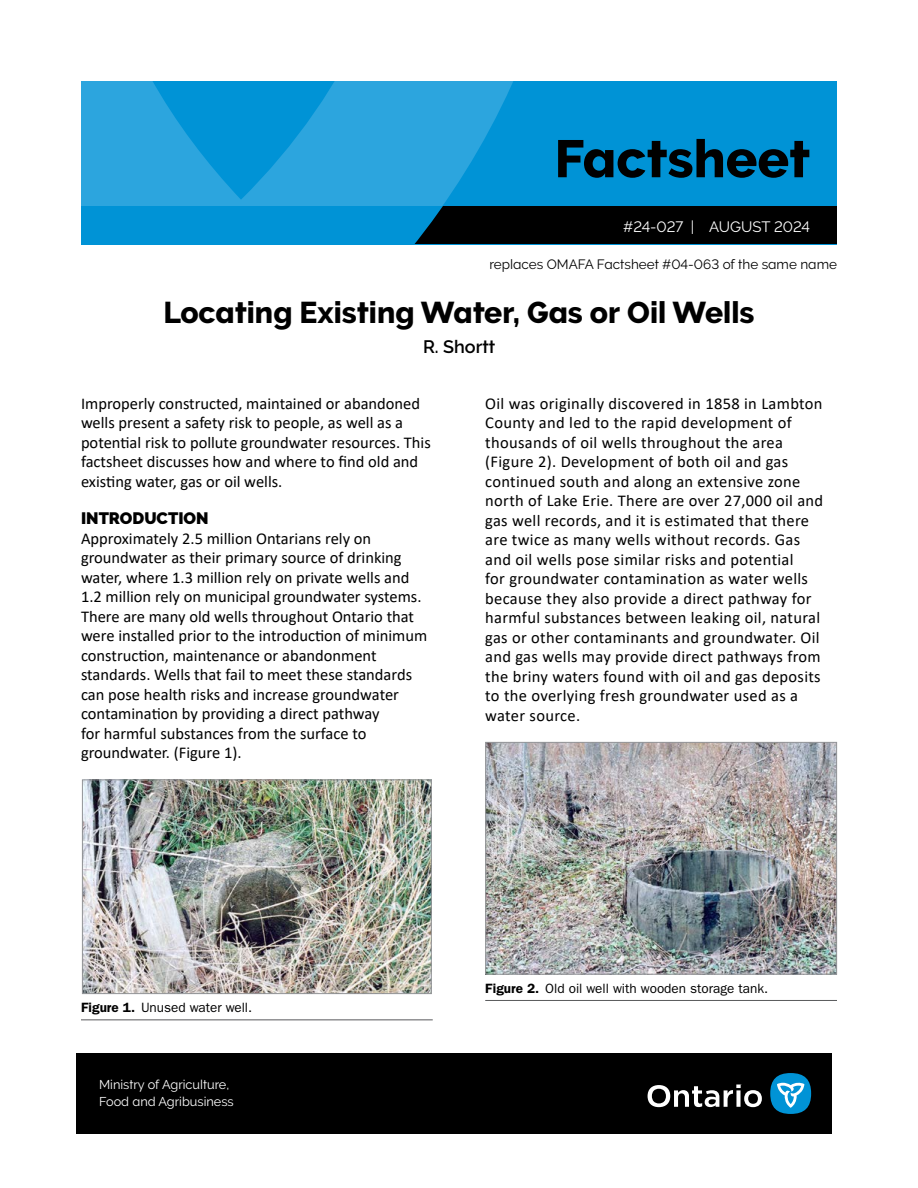
<style>
.page{position:relative;width:918px;height:1188px;background:#fff}
.page>*{position:absolute;margin:0;border:0;box-sizing:border-box;transform-origin:0 0}
.page_one_Title_-_ENGLISH{font:800 52.5px "Raleway";color:#000}
.t1{font:800 30px "Raleway";color:#000}
.Author{font:600 18px "Raleway";color:#000}
.BT{font:16.5px/19.5px "Calibri";color:#000}
.BT-2{font:16.5px/19.5px "Calibri";letter-spacing:.02em;color:#000}
.Heading_1{font:900 16.5px "Raleway";color:#000}
.Agdex{font:15px "Raleway";color:#fff}
.Figure_caption_w_rule{font:13.5px "ITC Franklin Gothic Std";color:#000}
.Replaces_Text{font:13.5px "Raleway";color:#000}
.Title_-_ministry{font:12.75px/16.5px "Raleway";color:#fff}
.s1{font-weight:600}
</style>
<div class="page">
<div style="left:81px;top:81px;width:756px;height:163px;background:#0093d6"></div>
<svg style="left:81px;top:81px;width:514px;height:126px;fill:#2ca5de"></svg>
<div style="left:76px;top:1053px;width:756px;height:81px;background:#000"></div>
<div style="left:770px;top:1073px;width:41px;height:41px;background:#0093d6;border-radius:50%"></div>
<svg style="left:777px;top:1082px;width:27px;height:26px"></svg>
<svg style="left:648px;top:1085px;width:114px;height:22px"></svg>
<div style="left:405px;top:207px;width:432px;height:37px;background:#000"></div>
<svg style="left:405px;top:207px;width:37px;height:37px"></svg>
<hr style="left:81px;top:1019px;width:352px;height:1px;background:#58595b">
<img style="left:84px;top:781px;width:346px;height:211px">
<div style="left:82px;top:779px;width:350px;height:215px;border:1px solid #939598"></div>
<hr style="left:485px;top:1000px;width:352px;height:1px;background:#58595b">
<img style="left:487px;top:744px;width:348px;height:229px">
<div style="left:485px;top:742px;width:352px;height:233px;border:1px solid #939598"></div>
<h1 class="page_one_Title_-_ENGLISH" style="left:555px;top:129px;width:257px">Factsheet</h1>
<p class="Agdex" style="left:623px;top:219px;width:188px">#24-027 | AUGUST 2024</p>
<p class="Replaces_Text" style="left:489px;top:257px;width:349px">replaces OMAFA Factsheet #04-063 of the same name</p>
<h1 class="t1" style="left:163px;top:296px;width:593px">Locating Existing Water, Gas or Oil Wells</h1>
<p class="Author" style="left:423px;top:337px;width:74px">R. Shortt</p>
<p class="BT" style="left:81px;top:393px;width:351px">Improperly constructed, maintained or abandoned wells present a safety risk to people, as well as a potential risk to pollute groundwater resources. This factsheet discusses how and where to find old and existing water, gas or oil wells.</p>
<h2 class="Heading_1" style="left:81px;top:509px;width:129px">INTRODUCTION</h2>
<p class="BT" style="left:81px;top:528px;width:348px">Approximately 2.5 million Ontarians rely on groundwater as their primary source of drinking water, where 1.3 million rely on private wells and 1.2 million rely on municipal groundwater systems.<br>There are many old wells throughout Ontario that were installed prior to the introduction of minimum construction, maintenance or abandonment standards. Wells that fail to meet these standards can pose health risks and increase groundwater contamination by providing a direct pathway<br>for harmful substances from the surface to groundwater. (Figure 1).</p>
<p class="BT-2" style="left:485px;top:393px;width:340px">Oil was originally discovered in 1858 in Lambton County and led to the rapid development of thousands of oil wells throughout the area (Figure 2). Development of both oil and gas continued south and along an extensive zone north of Lake Erie. There are over 27,000 oil and gas well records, and it is estimated that there are twice as many wells without records. Gas and oil wells pose similar risks and potential<br>for groundwater contamination as water wells because they also provide a direct pathway for harmful substances between leaking oil, natural gas or other contaminants and groundwater. Oil and gas wells may provide direct pathways from the briny waters found with oil and gas deposits to the overlying fresh groundwater used as a water source.</p>
<p class="Figure_caption_w_rule" style="left:81px;top:1000px;width:173px"><span class="s1">Figure 1.</span> Unused water well.</p>
<h1 class="Title_-_ministry" style="left:99px;top:1076px;width:136px">Ministry of Agriculture,<br>Food and Agribusiness</h1>
<p class="Figure_caption_w_rule" style="left:485px;top:980px;width:285px"><span class="s1">Figure 2.</span> Old oil well with wooden storage tank.</p>
</div>
